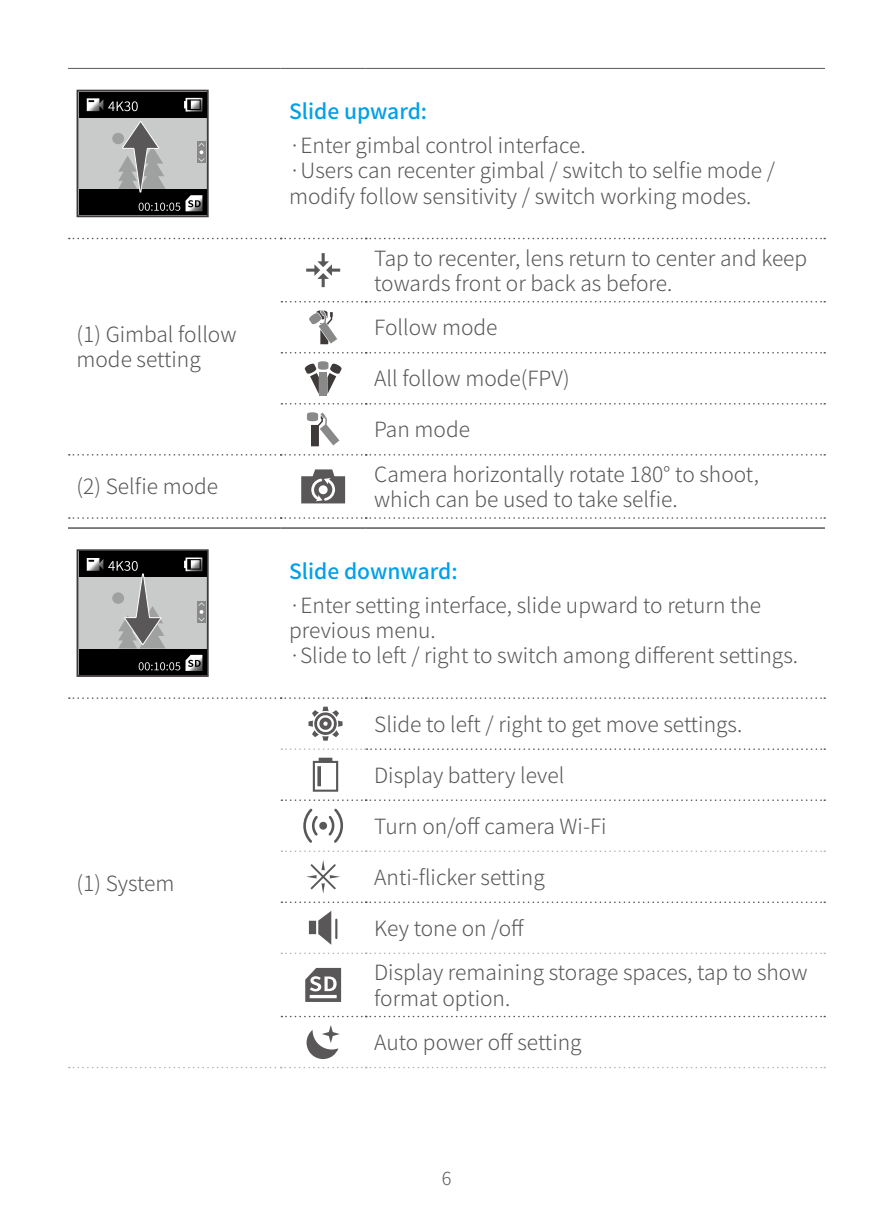
<style>
.page{position:relative;width:893px;height:1212px;background:#fff}
.page>*{position:absolute;margin:0;border:0;box-sizing:border-box;transform-origin:0 0}
.t1{font:300 21px/25.2px "Source Han Sans CN";color:#595757}
.t2{font:500 21px "Source Han Sans CN";color:#00a0e9}
.t3{font:300 18px "Source Han Sans CN";color:#595757}
</style>
<div class="page">
<hr style="left:68px;top:68px;width:213px;height:1px;background:#595757">
<hr style="left:281px;top:68px;width:85px;height:1px;background:#595757">
<hr style="left:366px;top:68px;width:459px;height:1px;background:#595757">
<svg style="left:69px;top:238px;width:756px;height:1px"></svg>
<svg style="left:281px;top:301px;width:544px;height:1px"></svg>
<svg style="left:281px;top:352px;width:544px;height:1px"></svg>
<svg style="left:281px;top:403px;width:544px;height:1px"></svg>
<svg style="left:69px;top:454px;width:756px;height:2px"></svg>
<svg style="left:69px;top:517px;width:756px;height:2px"></svg>
<svg style="left:77px;top:90px;width:132px;height:127px;background:#747474"></svg>
<svg style="left:306px;top:253px;width:34px;height:34px"></svg>
<svg style="left:309px;top:310px;width:28px;height:34px"></svg>
<svg style="left:304px;top:361px;width:38px;height:33px"></svg>
<div style="left:319px;top:372px;width:8px;height:23px;background:#898989"></div>
<div style="left:311px;top:425px;width:8px;height:21px;background:#3e3a39"></div>
<svg style="left:307px;top:412px;width:32px;height:33px"></svg>
<svg style="left:301px;top:469px;width:44px;height:34px"></svg>
<hr style="left:68px;top:527px;width:213px;height:2px;background:#595757">
<hr style="left:281px;top:527px;width:85px;height:2px;background:#595757">
<hr style="left:366px;top:527px;width:459px;height:2px;background:#595757">
<svg style="left:69px;top:697px;width:756px;height:2px"></svg>
<svg style="left:281px;top:799px;width:544px;height:2px"></svg>
<svg style="left:281px;top:901px;width:544px;height:2px"></svg>
<svg style="left:281px;top:1016px;width:544px;height:1px"></svg>
<svg style="left:281px;top:748px;width:544px;height:2px"></svg>
<svg style="left:281px;top:850px;width:544px;height:2px"></svg>
<svg style="left:281px;top:952px;width:544px;height:2px"></svg>
<svg style="left:69px;top:1067px;width:756px;height:1px"></svg>
<svg style="left:77px;top:549px;width:132px;height:128px;background:#757575"></svg>
<svg style="left:308px;top:707px;width:34px;height:34px"></svg>
<svg style="left:313px;top:758px;width:25px;height:34px"></svg>
<svg style="left:303px;top:808px;width:40px;height:35px"></svg>
<svg style="left:306px;top:860px;width:34px;height:34px"></svg>
<svg style="left:309px;top:911px;width:28px;height:34px"></svg>
<svg style="left:305px;top:968px;width:36px;height:34px"></svg>
<svg style="left:307px;top:1025px;width:33px;height:34px"></svg>
<p class="t1" style="left:77px;top:322px;width:161px">(1) Gimbal follow mode setting</p>
<p class="t1" style="left:77px;top:475px;width:143px">(2) Selfie mode</p>
<p class="t1" style="left:77px;top:871px;width:100px">(1) System</p>
<p class="t2" style="left:289px;top:100px;width:140px">Slide upward:</p>
<p class="t1" style="left:289px;top:133px;width:487px">·Enter gimbal control interface.<br>·Users can recenter gimbal / switch to selfie mode / modify follow sensitivity / switch working modes.</p>
<p class="t1" style="left:374px;top:246px;width:435px">Tap to recenter, lens return to center and keep towards front or back as before.</p>
<p class="t1" style="left:374px;top:315px;width:125px">Follow mode</p>
<p class="t1" style="left:374px;top:366px;width:197px">All follow mode(FPV)</p>
<p class="t1" style="left:374px;top:417px;width:97px">Pan mode</p>
<p class="t1" style="left:374px;top:462px;width:386px">Camera horizontally rotate 180° to shoot, which can be used to take selfie.</p>
<p class="t2" style="left:289px;top:559px;width:170px">Slide downward:</p>
<p class="t1" style="left:289px;top:593px;width:510px">·Enter setting interface, slide upward to return the previous menu.<br>·Slide to left / right to switch among different settings.</p>
<p class="t1" style="left:374px;top:712px;width:370px">Slide to left / right to get move settings.</p>
<p class="t1" style="left:374px;top:763px;width:192px">Display battery level</p>
<p class="t1" style="left:374px;top:814px;width:234px">Turn on/off camera Wi-Fi</p>
<p class="t1" style="left:374px;top:865px;width:172px">Anti-flicker setting</p>
<p class="t1" style="left:374px;top:906px;width:435px;line-height:44.4px">Key tone on /off<br>Display remaining storage spaces, tap to show</p>
<p class="t1" style="left:374px;top:976px;width:209px;line-height:44.4px">format option.<br>Auto power off setting</p>
<p class="t3" style="left:442px;top:1168px;width:11px">6</p>
</div>
